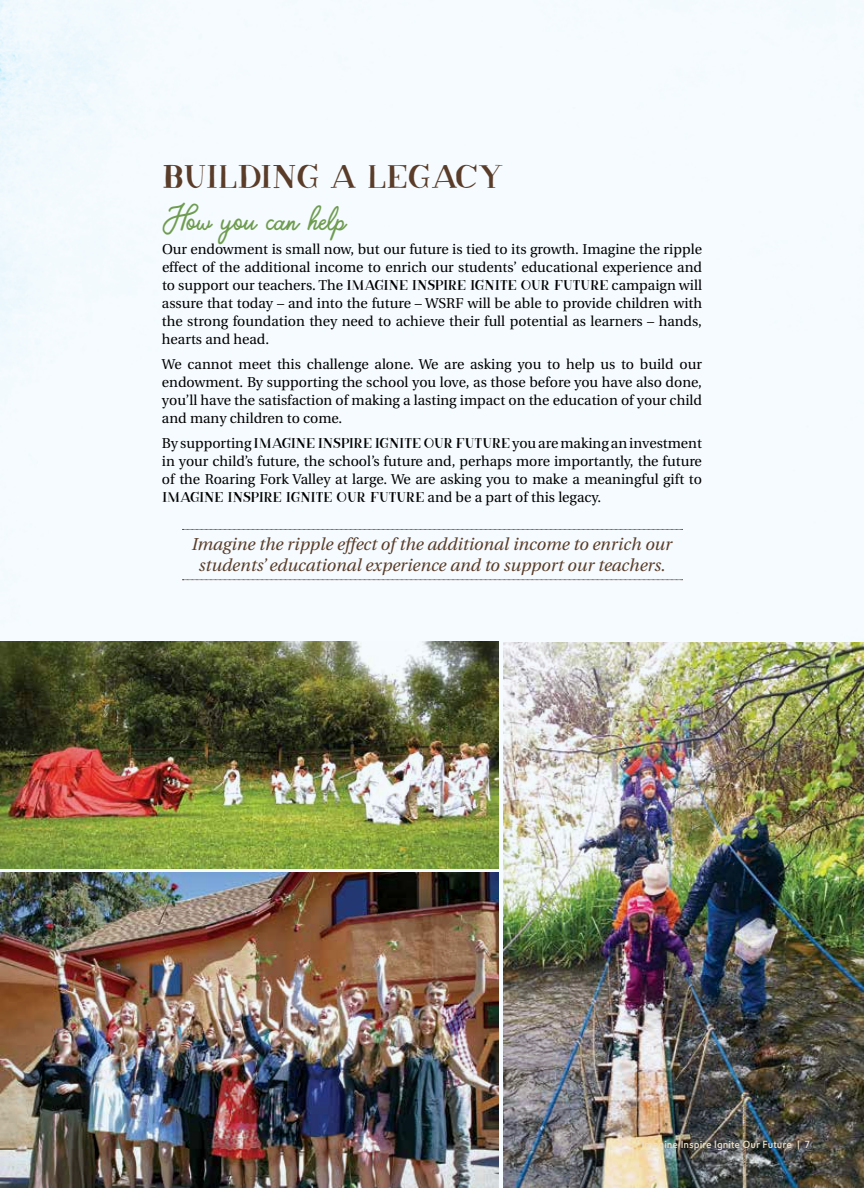
<style>
.page{position:relative;width:864px;height:1188px;background:#fff}
.page>*{position:absolute;margin:0;border:0;box-sizing:border-box;transform-origin:0 0}
.t1{font:33px "Bloomsbury Serif";color:#5a3c29}
.t2{font:22.5px "Bloomsbury Script";letter-spacing:-.035em;color:#6f9c50;scale:.95 1}
.t3{font:italic 17.25px/21px "Utopia";color:#5a3c29;text-align:center}
.t4{font:14.25px/18px "Utopia";color:#000;text-align:justify}
.t5{font:14.25px "Bloomsbury Serif";color:#000}
.t6{font:500 10.5px "Infoma";color:#efe1ca}
.s1{font-family:"Bloomsbury Serif"}
.s2{font-family:"Utopia"}
</style>
<div class="page">
<div style="left:0;top:0;width:864px;height:1178px;background:#f5fbfe"></div>
<img style="left:503px;top:642px;width:361px;height:546px">
<img style="left:0;top:873px;width:499px;height:315px">
<img style="left:0;top:642px;width:499px;height:226px">
<svg style="left:182px;top:529px;width:501px;height:1px"></svg>
<svg style="left:182px;top:579px;width:501px;height:1px"></svg>
<h1 class="t1" style="left:162px;top:157px;width:344px">BUILDING A LEGACY</h1>
<h2 class="t2" style="left:162px;top:209px;width:195px">How you can help</h2>
<p class="t4" style="left:162px;top:241px;width:542px">Our endowment is small now, but our future is tied to its growth. Imagine the ripple effect of the additional income to enrich our students’ educational experience and to support our teachers. The <span class="s1">IMAGINE INSPIRE IGNITE OUR FUTURE</span> campaign will assure that today – and into the future – WSRF will be able to provide children with the strong foundation they need to achieve their full potential as learners – hands, hearts and head.</p>
<p class="t4" style="left:162px;top:356px;width:542px">We cannot meet this challenge alone. We are asking you to help us to build our endowment. By supporting the school you love, as those before you have also done, you’ll have the satisfaction of making a lasting impact on the education of your child and many children to come.</p>
<p class="t4" style="left:162px;top:434px;width:541px">By supporting <span class="s1">IMAGINE INSPIRE IGNITE OUR FUTURE</span> you are making an investment in your child’s future, the school’s future and, perhaps more importantly, the future of the Roaring Fork Valley at large. We are asking you to make a meaningful gift to</p>
<p class="t5" style="left:162px;top:488px;width:441px">IMAGINE INSPIRE IGNITE OUR FUTURE <span class="s2">and be a part of this legacy.</span></p>
<p class="t3" style="left:192px;top:534px;width:482px">Imagine the ripple effect of the additional income to enrich our students’ educational experience and to support our teachers.</p>
<p class="t6" style="left:642px;top:1137px;width:170px">Imagine Inspire Ignite Our Future | 7</p>
</div>
